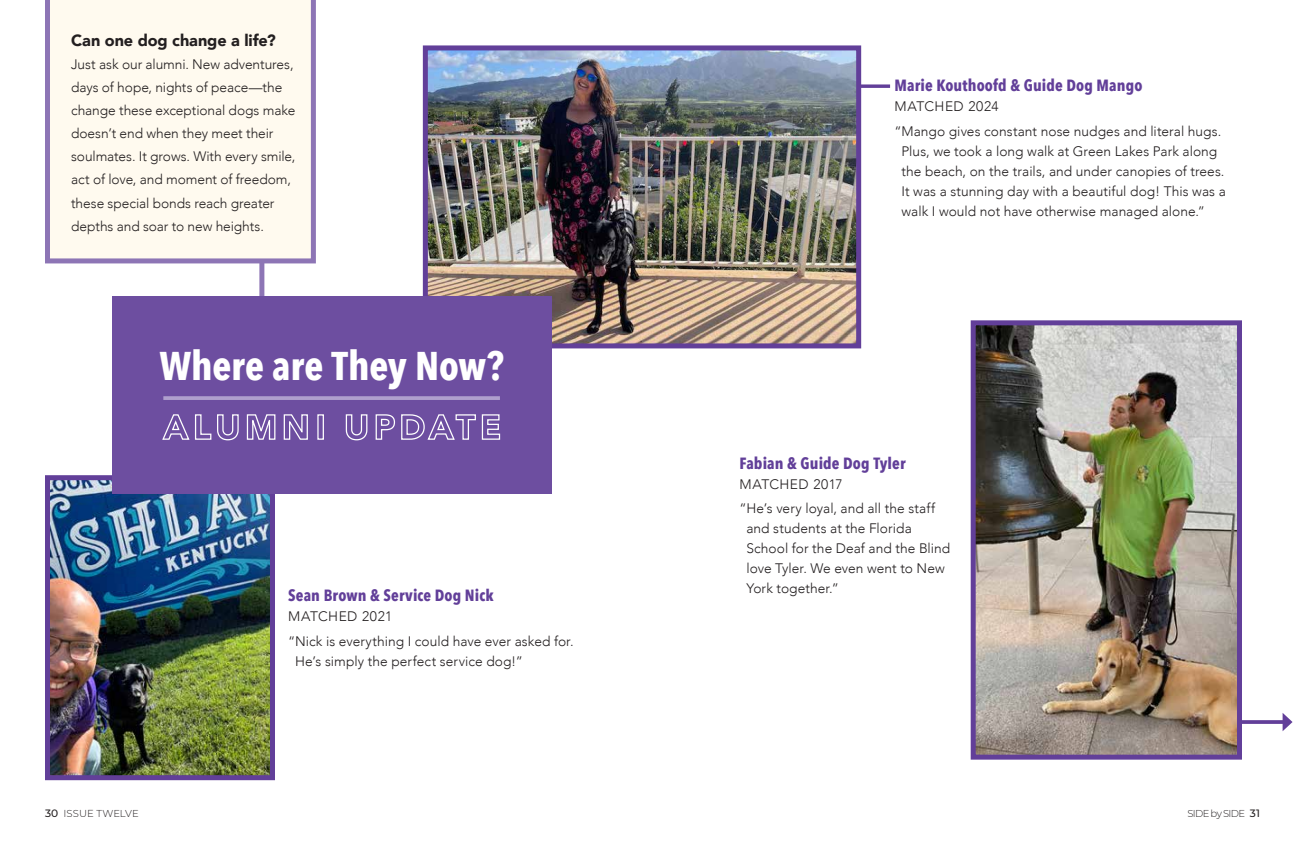
<style>
.page{position:relative;width:1305px;height:855px;background:#fff}
.page>*{position:absolute;margin:0;border:0;box-sizing:border-box;transform-origin:0 0}
.t1{font:700 40px "Avenir Next Condensed";letter-spacing:-.005em;color:#fff}
.t2{font:700 16.25px "Avenir Next Condensed";letter-spacing:.005em;color:#623f99}
.t3{font:900 16.25px "Avenir";letter-spacing:-.005em;color:#231f20}
.t4{font:300 13.75px/20px "Avenir";color:#231f20}
.t5{font:300 13.75px "Avenir";letter-spacing:.035em;color:#231f20}
.t6{font:300 13.75px "Avenir";letter-spacing:.03em;color:#231f20}
.t7{font:300 10px "Montserrat";letter-spacing:-.065em;color:#231f20}
.s1{font-weight:500;font-size:10.62px}
.s2{font-size:10.12px}
</style>
<div class="page">
<svg style="left:861px;top:84px;width:29px;height:4px"></svg>
<img style="left:429px;top:51px;width:426px;height:291px">
<div style="left:423px;top:45px;width:438px;height:303px;border:5px solid #623f99"></div>
<img style="left:51px;top:481px;width:218px;height:293px">
<div style="left:45px;top:475px;width:230px;height:305px;border:5px solid #623f99"></div>
<div style="left:45px;top:0;width:271px;height:263px;background:#fffaef"></div>
<div style="left:259px;top:260px;width:5px;height:52px;background:#8d75b5"></div>
<div style="left:112px;top:296px;width:439px;height:198px;background:#6d4ea0"></div>
<svg style="left:163px;top:396px;width:337px;height:4px"></svg>
<svg style="left:162px;top:414px;width:339px;height:27px"></svg>
<svg style="left:1242px;top:720px;width:41px;height:4px"></svg>
<svg style="left:1283px;top:713px;width:10px;height:18px"></svg>
<img style="left:977px;top:326px;width:259px;height:428px">
<div style="left:971px;top:320px;width:271px;height:440px;border:5px solid #623f99"></div>
<p class="t3" style="left:71px;top:26px;width:206px">Can one dog change a life?</p>
<p class="t4" style="left:71px;top:54px;width:224px">Just ask our alumni. New adventures,</p>
<p class="t4" style="left:71px;top:76px;width:226px;line-height:23.1px">days of hope, nights of peace—the change these exceptional dogs make doesn’t end when they meet their soulmates. It grows. With every smile, act of love, and moment of freedom,</p>
<p class="t4" style="left:71px;top:193px;width:205px">these special bonds reach greater</p>
<p class="t4" style="left:71px;top:216px;width:194px">depths and soar to new heights.</p>
<p class="t1" style="left:159px;top:341px;width:346px">Where are They Now?</p>
<h3 class="t2" style="left:288px;top:586px;width:207px">Sean Brown &amp; Service Dog Nick</h3>
<p class="t5" style="left:288px;top:608px;width:106px">MATCHED 2021</p>
<p class="t4" style="left:288px;top:631px;width:287px">“Nick is everything I could have ever asked for.</p>
<p class="t4" style="left:295px;top:651px;width:229px">He’s simply the perfect service dog!”</p>
<h3 class="t2" style="left:895px;top:76px;width:249px">Marie Kouthoofd &amp; Guide Dog Mango</h3>
<p class="t5" style="left:895px;top:98px;width:105px">MATCHED 2024</p>
<p class="t4" style="left:895px;top:121px;width:328px;text-align:center">“Mango gives constant nose nudges and literal hugs.<br>Plus, we took a long walk at Green Lakes Park along</p>
<p class="t4" style="left:901px;top:161px;width:326px;text-align:justify">the beach, on the trails, and under canopies of trees.<br>It was a stunning day with a beautiful dog! This was a walk I would not have otherwise managed alone.”</p>
<h3 class="t2" style="left:740px;top:453px;width:168px">Fabian &amp; Guide Dog Tyler</h3>
<p class="t6" style="left:740px;top:476px;width:105px">MATCHED 2017</p>
<p class="t4" style="left:746px;top:499px;width:205px;text-indent:-7px">“He’s very loyal, and all the staff and students at the Florida<br>School for the Deaf and the Blind love Tyler. We even went to New<br>York together.”</p>
<p class="t7" style="left:45px;top:807px;width:95px"><span class="s1">30</span> <span class="s2">ISSUE</span> TWELVE</p>
<p class="t7" style="left:1187px;top:807px;width:74px">SIDE by SIDE <span class="s1">31</span></p>
</div>
